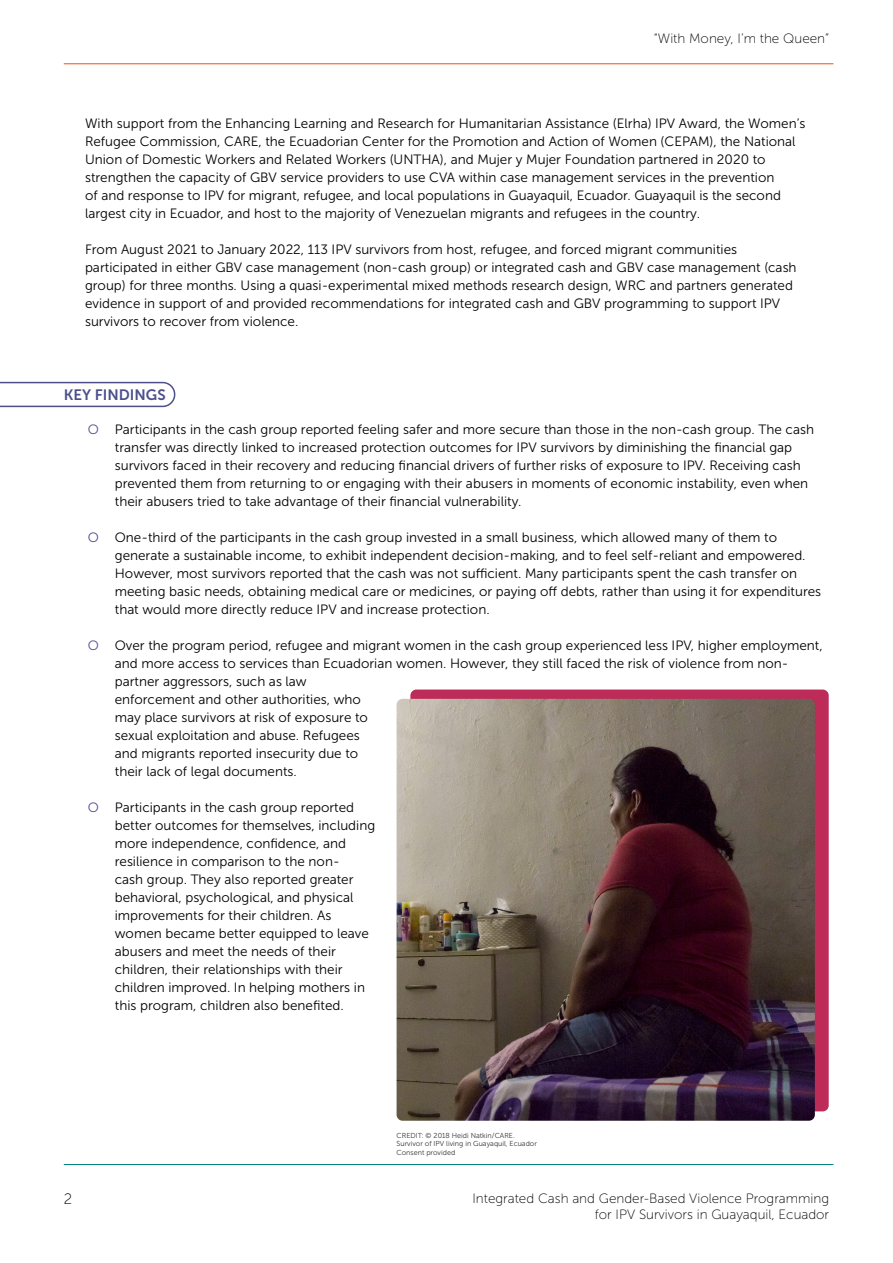
<style>
.page{position:relative;width:893px;height:1263px;background:#fff}
.page>*{position:absolute;margin:0;border:0;box-sizing:border-box;transform-origin:0 0}
.Subhead{font:15px "Museo Sans 700";color:#4d4f8c}
.t1{font:15px "Museo Sans 100";color:#000}
.Body{font:13.5px/18px "Museo Sans 300";color:#000}
.t2{font:13.5px/16.2px "Museo Sans 100";color:#000;text-align:right}
.Image_Credits{font:7.2px/8.4px "Museo Sans 300";color:#333}
.s1{color:#4d4f8c}
</style>
<div class="page">
<hr style="left:64px;top:1164px;width:769px;height:1px;background:#00827d">
<hr style="left:64px;top:63px;width:769px;height:1px;background:#ec5200">
<svg style="left:0;top:381px;width:176px;height:27px"></svg>
<div style="left:410px;top:689px;width:419px;height:422px;background:#bd2b59;border-radius:6px"></div>
<img style="left:397px;top:699px;width:418px;height:422px">
<p class="t2" style="left:654px;top:30px;width:177px">“With Money, I’m the Queen”</p>
<p class="Body" style="left:85px;top:114px;width:722px">With support from the Enhancing Learning and Research for Humanitarian Assistance (Elrha) IPV Award, the Women’s Refugee Commission, CARE, the Ecuadorian Center for the Promotion and Action of Women (CEPAM), the National Union of Domestic Workers and Related Workers (UNTHA), and Mujer y Mujer Foundation partnered in 2020 to strengthen the capacity of GBV service providers to use CVA within case management services in the prevention<br>of and response to IPV for migrant, refugee, and local populations in Guayaquil, Ecuador. Guayaquil is the second largest city in Ecuador, and host to the majority of Venezuelan migrants and refugees in the country.</p>
<p class="Body" style="left:85px;top:240px;width:713px">From August 2021 to January 2022, 113 IPV survivors from host, refugee, and forced migrant communities participated in either GBV case management (non-cash group) or integrated cash and GBV case management (cash group) for three months. Using a quasi-experimental mixed methods research design, WRC and partners generated evidence in support of and provided recommendations for integrated cash and GBV programming to support IPV survivors to recover from violence.</p>
<p class="Subhead" style="left:64px;top:387px;width:103px">KEY FINDINGS</p>
<p class="Body" style="left:115px;top:420px;width:701px;text-indent:-27px"><span class="s1">O</span> Participants in the cash group reported feeling safer and more secure than those in the non-cash group. The cash transfer was directly linked to increased protection outcomes for IPV survivors by diminishing the financial gap survivors faced in their recovery and reducing financial drivers of further risks of exposure to IPV. Receiving cash prevented them from returning to or engaging with their abusers in moments of economic instability, even when their abusers tried to take advantage of their financial vulnerability.</p>
<p class="Body" style="left:115px;top:528px;width:708px;text-indent:-27px"><span class="s1">O</span> One-third of the participants in the cash group invested in a small business, which allowed many of them to generate a sustainable income, to exhibit independent decision-making, and to feel self-reliant and empowered.<br>However, most survivors reported that the cash was not sufficient. Many participants spent the cash transfer on meeting basic needs, obtaining medical care or medicines, or paying off debts, rather than using it for expenditures that would more directly reduce IPV and increase protection.</p>
<p class="Body" style="left:115px;top:636px;width:709px;text-indent:-27px"><span class="s1">O</span> Over the program period, refugee and migrant women in the cash group experienced less IPV, higher employment, and more access to services than Ecuadorian women. However, they still faced the risk of violence from non&shy;partner aggressors, such as law<br>enforcement and other authorities, who<br>may place survivors at risk of exposure to<br>sexual exploitation and abuse. Refugees<br>and migrants reported insecurity due to<br>their lack of legal documents.</p>
<p class="Body" style="left:115px;top:798px;width:262px;text-indent:-27px"><span class="s1">O</span> Participants in the cash group reported better outcomes for themselves, including more independence, confidence, and resilience in comparison to the non-<br>cash group. They also reported greater behavioral, psychological, and physical improvements for their children. As women became better equipped to leave abusers and meet the needs of their children, their relationships with their children improved. In helping mothers in this program, children also benefited.</p>
<p class="t1" style="left:64px;top:1191px;width:10px">2</p>
<p class="Image_Credits" style="left:397px;top:1131px;width:142px">CREDIT: © 2018 Heidi Natkin/CARE.<br>Survivor of IPV living in Guayaquil, Ecuador<br>Consent provided</p>
<p class="t2" style="left:472px;top:1190px;width:358px">Integrated Cash and Gender-Based Violence Programming for IPV Survivors in Guayaquil, Ecuador</p>
</div>
